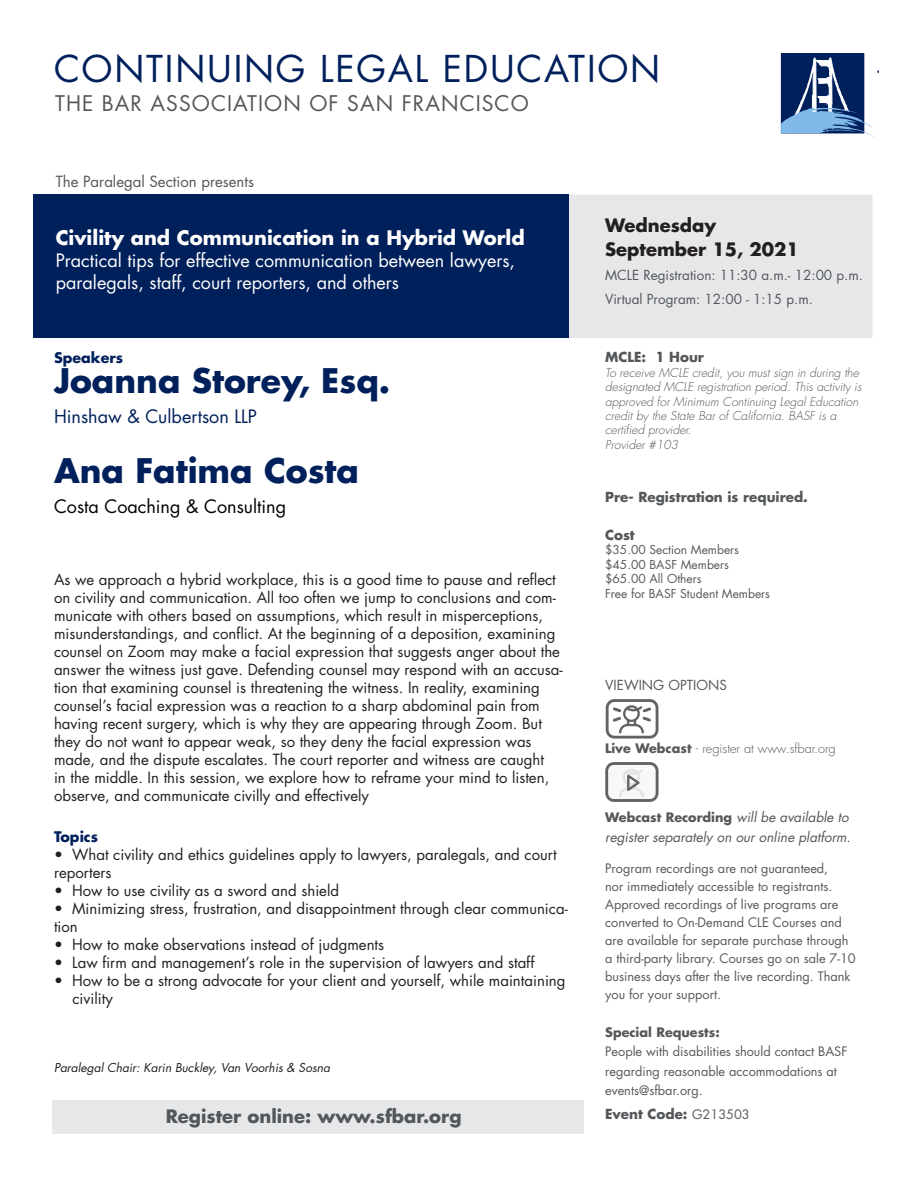
<style>
.page{position:relative;width:918px;height:1188px;background:#fff}
.page>*{position:absolute;margin:0;border:0;box-sizing:border-box;transform-origin:0 0}
.t1{font:36px "Futura";letter-spacing:.05em;color:#00205b}
.speakers_-_label{font:700 33px "Futura";color:#00205b}
.t2{font:21px "Futura";letter-spacing:.05em;color:#54575a}
.t3{font:700 19.5px "Futura";color:#fff}
.t4{font:18px/21.6px "Futura";color:#fff}
.Paragraph_Style_1{font:700 18px "Futura";color:#54575a}
.date{font:700 18px/24px "Futura";color:#231f20}
.speakers_-_label-2{font:18px "Futura";color:#000}
.speakers_-_label-3{font:18px "Futura";color:#00205b}
.speakers_-_label-4{font:15px/18px "Futura";color:#231f20}
.section_presenting{font:15px "Futura";color:#54575a}
.speakers_-_label-5{font:700 14.25px "Futura";color:#00205b}
.location-_label{font:italic 13.5px/19.5px "Futura";color:#54575a}
.time{font:13.5px "Futura";color:#54575a}
.Details_no_paragraph{font:700 13.5px "Futura";color:#54575a}
.Details_w_paragraphs{font:700 13.5px "Futura";color:#54575a}
.MCLE_-_label{font:700 13.5px "Futura";color:#54575a}
.Details_no_paragraph-2{font:13.5px "Futura";color:#57585a}
.location-_label-2{font:12.75px/18px "Futura";color:#57585a}
.Details_w_paragraphs-2{font:12.75px/19.5px "Futura";color:#57585a}
.location-_label-3{font:300 12.75px "Futura";color:#57585a}
.MCLE_-_label-2{font:italic 300 12px/14.4px "Futura";color:#57585a}
.MCLE_-_label-3{font:12px/14.4px "Futura";color:#57585a}
.speakers_-_label-6{font:italic 12px "Futura";color:#231f20}
.s1{font-weight:700}
.s2{font-weight:700;font-style:normal;font-size:12.75px;color:#57585a}
.s3{font-weight:400;font-size:12.75px;color:#57585a}
</style>
<div class="page">
<div style="left:781px;top:54px;width:83px;height:79px;border:1px solid #00205b"></div>
<svg style="left:781px;top:57px;width:97px;height:81px"></svg>
<div style="left:33px;top:195px;width:536px;height:143px;background:#00205b"></div>
<div style="left:569px;top:195px;width:304px;height:143px;background:#e6e7e9"></div>
<div style="left:53px;top:1100px;width:531px;height:34px;background:#e6e7e9"></div>
<svg style="left:610px;top:705px;width:41px;height:30px"></svg>
<div style="left:606px;top:699px;width:52px;height:40px;border:3px solid #231f20;border-radius:7px"></div>
<svg style="left:605px;top:762px;width:54px;height:40px"></svg>
<p class="t1" style="left:54px;top:44px;width:608px">CONTINUING LEGAL EDUCATION</p>
<p class="t2" style="left:55px;top:89px;width:475px">THE BAR ASSOCIATION OF SAN FRANCISCO</p>
<p class="section_presenting" style="left:56px;top:171px;width:200px">The Paralegal Section presents</p>
<p class="t3" style="left:56px;top:225px;width:471px">Civility and Communication in a Hybrid World</p>
<p class="t4" style="left:56px;top:249px;width:461px">Practical tips for effective communication between lawyers, paralegals, staff, court reporters, and others</p>
<p class="speakers_-_label-5" style="left:54px;top:348px;width:71px">Speakers</p>
<p class="speakers_-_label" style="left:54px;top:358px;width:338px">Joanna Storey, Esq.</p>
<p class="speakers_-_label-3" style="left:54px;top:404px;width:204px">Hinshaw &amp; Culbertson LLP</p>
<p class="speakers_-_label" style="left:54px;top:448px;width:307px">Ana Fatima Costa</p>
<p class="speakers_-_label-2" style="left:54px;top:494px;width:234px">Costa Coaching &amp; Consulting</p>
<p class="speakers_-_label-4" style="left:54px;top:570px;width:510px">As we approach a hybrid workplace, this is a good time to pause and reflect on civility and communication. All too often we jump to conclusions and com&shy;municate with others based on assumptions, which result in misperceptions, misunderstandings, and conflict. At the beginning of a deposition, examining counsel on Zoom may make a facial expression that suggests anger about the answer the witness just gave. Defending counsel may respond with an accusa&shy;tion that examining counsel is threatening the witness. In reality, examining counsel’s facial expression was a reaction to a sharp abdominal pain from having recent surgery, which is why they are appearing through Zoom. But they do not want to appear weak, so they deny the facial expression was made, and the dispute escalates. The court reporter and witness are caught<br>in the middle. In this session, we explore how to reframe your mind to listen, observe, and communicate civilly and effectively</p>
<p class="speakers_-_label-5" style="left:54px;top:827px;width:46px">Topics</p>
<p class="speakers_-_label-4" style="left:54px;top:845px;width:504px">• What civility and ethics guidelines apply to lawyers, paralegals, and court reporters</p>
<p class="speakers_-_label-4" style="left:54px;top:881px;width:287px">• How to use civility as a sword and shield</p>
<p class="speakers_-_label-4" style="left:54px;top:899px;width:515px">• Minimizing stress, frustration, and disappointment through clear communica&shy;tion</p>
<p class="speakers_-_label-4" style="left:54px;top:935px;width:332px">• How to make observations instead of judgments</p>
<p class="speakers_-_label-4" style="left:54px;top:953px;width:482px">• Law firm and management’s role in the supervision of lawyers and staff</p>
<p class="speakers_-_label-4" style="left:72px;top:971px;width:495px;text-indent:-18px">• How to be a strong advocate for your client and yourself, while maintaining civility</p>
<p class="speakers_-_label-6" style="left:54px;top:1060px;width:278px">Paralegal Chair: Karin Buckley, Van Voorhis &amp; Sosna</p>
<p class="Paragraph_Style_1" style="left:166px;top:1104px;width:298px">Register online: www.sfbar.org</p>
<p class="date" style="left:605px;top:213px;width:195px">Wednesday<br>September 15, 2021</p>
<p class="time" style="left:605px;top:266px;width:259px">MCLE Registration: 11:30 a.m.- 12:00 p.m.</p>
<p class="time" style="left:605px;top:290px;width:209px">Virtual Program: 12:00 - 1:15 p.m.</p>
<p class="MCLE_-_label" style="left:605px;top:348px;width:100px">MCLE: 1 Hour</p>
<p class="MCLE_-_label-2" style="left:605px;top:365px;width:258px">To receive MCLE credit, you must sign in during the designated MCLE registration period. This activity is approved for Minimum Continuing Legal Education credit by the State Bar of California. BASF is a certified provider.<br>Provider #103</p>
<p class="Details_no_paragraph" style="left:605px;top:487px;width:204px">Pre- Registration is required.</p>
<p class="MCLE_-_label" style="left:605px;top:526px;width:31px">Cost</p>
<p class="MCLE_-_label-3" style="left:605px;top:543px;width:166px">$35.00 Section Members $45.00 BASF Members $65.00 All Others<br>Free for BASF Student Members</p>
<p class="Details_no_paragraph-2" style="left:605px;top:676px;width:123px">VIEWING OPTIONS</p>
<p class="location-_label-3" style="left:605px;top:740px;width:232px"><span class="s1">Live Webcast</span> - register at www.sfbar.org</p>
<p class="location-_label" style="left:605px;top:807px;width:247px"><span class="s2">Webcast Recording</span> will be available to register separately on our online platform.</p>
<p class="location-_label-2" style="left:605px;top:859px;width:252px">Program recordings are not guaranteed,<br>nor immediately accessible to registrants.<br>Approved recordings of live programs are converted to On-Demand CLE Courses and are available for separate purchase through a third-party library. Courses go on sale 7-10 business days after the live recording. Thank you for your support.</p>
<p class="Details_w_paragraphs-2" style="left:605px;top:1022px;width:244px"><span class="s1">Special Requests:<br></span>People with disabilities should contact BASF regarding reasonable accommodations at events@sfbar.org.</p>
<p class="Details_w_paragraphs" style="left:605px;top:1105px;width:146px">Event Code: <span class="s3">G213503</span></p>
</div>
